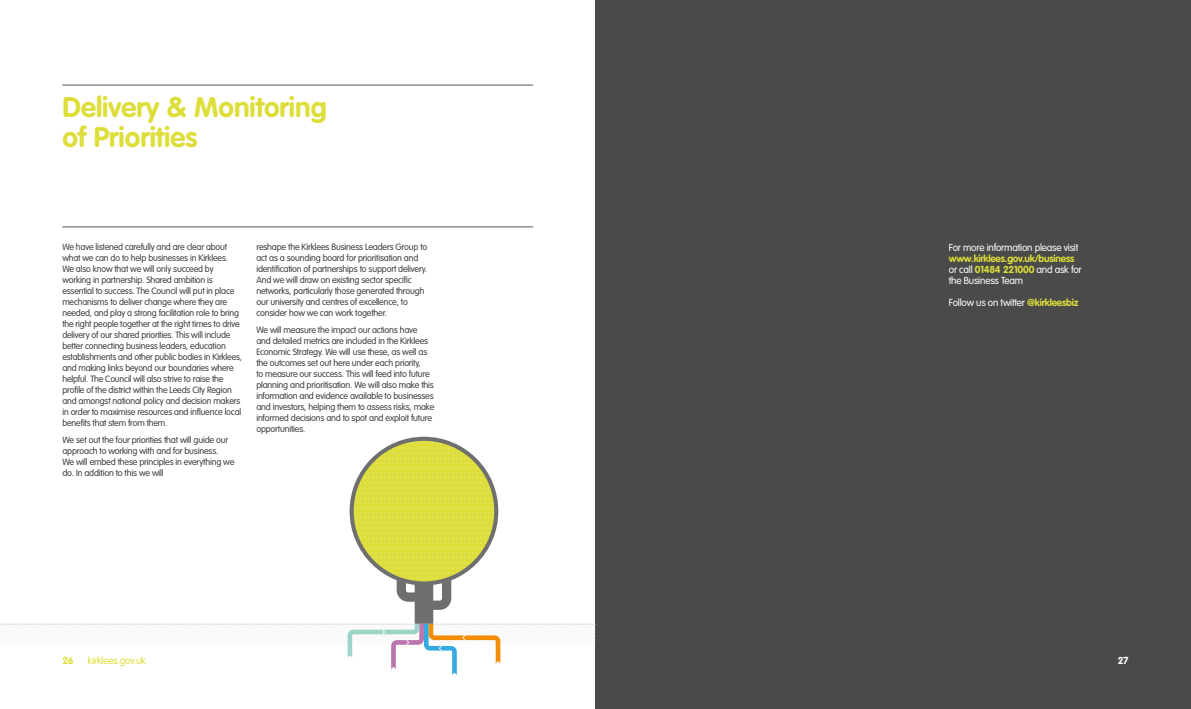
<style>
.page{position:relative;width:1191px;height:709px;background:#fff}
.page>*{position:absolute;margin:0;border:0;box-sizing:border-box;transform-origin:0 0}
.t1{font:700 28px/30px "VAG Rounded LT";color:#ddde3a}
.t2{font:700 10px/11px "VAG Rounded LT";letter-spacing:-.02em;color:#ddde3a}
.t3{font:300 10px "VAG Rounded LT";letter-spacing:-.02em;color:#fff}
.t4{font:300 10px "VAG Rounded LT";letter-spacing:-.02em;color:#ddde3a}
.t5{font:700 10px "VAG Rounded LT";color:#fff}
.t6{font:300 9px/11px "VAG Rounded LT";letter-spacing:-.02em;color:#3c3c3b}
.s1{font-weight:300;color:#fff}
.s2{font-weight:700;color:#ddde3a}
</style>
<div class="page">
<div style="left:595px;top:0;width:596px;height:709px;background:#4a4a49"></div>
<hr style="left:62px;top:85px;width:471px;height:1px;background:#575756">
<hr style="left:62px;top:227px;width:471px;height:1px;background:#575756">
<svg style="left:0;top:437px;width:595px;height:238px"></svg>
<h1 class="t1" style="left:62px;top:93px;width:266px">Delivery &amp; Monitoring of Priorities</h1>
<p class="t6" style="left:62px;top:242px;width:181px">We have listened carefully and are clear about what we can do to help businesses in Kirklees.<br>We also know that we will only succeed by working in partnership. Shared ambition is essential to success. The Council will put in place mechanisms to deliver change where they are needed, and play a strong facilitation role to bring the right people together at the right times to drive delivery of our shared priorities. This will include better connecting business leaders, education establishments and other public bodies in Kirklees, and making links beyond our boundaries where helpful. The Council will also strive to raise the profile of the district within the Leeds City Region and amongst national policy and decision makers in order to maximise resources and influence local benefits that stem from them.</p>
<p class="t6" style="left:62px;top:435px;width:174px">We set out the four priorities that will guide our approach to working with and for business.<br>We will embed these principles in everything we do. In addition to this we will</p>
<p class="t6" style="left:256px;top:242px;width:172px">reshape the Kirklees Business Leaders Group to act as a sounding board for prioritisation and identification of partnerships to support delivery.<br>And we will draw on existing sector specific networks, particularly those generated through our university and centres of excellence, to consider how we can work together.</p>
<p class="t6" style="left:256px;top:325px;width:180px">We will measure the impact our actions have<br>and detailed metrics are included in the Kirklees Economic Strategy. We will use these, as well as the outcomes set out here under each priority,<br>to measure our success. This will feed into future planning and prioritisation. We will also make this information and evidence available to businesses and investors, helping them to assess risks, make informed decisions and to spot and exploit future opportunities.</p>
<p class="t3" style="left:948px;top:242px;width:131px">For more information please visit</p>
<p class="t2" style="left:948px;top:253px;width:134px">www.kirklees.gov.uk/business <span class="s1">or call</span> 01484 221000 <span class="s1">and ask for the Business Team</span></p>
<p class="t3" style="left:948px;top:297px;width:131px">Follow us on twitter <span class="s2">@kirkleesbiz</span></p>
<p class="t2" style="left:62px;top:655px;width:13px">26</p>
<p class="t4" style="left:88px;top:654px;width:59px">kirklees.gov.uk</p>
<p class="t5" style="left:1117px;top:654px;width:12px">27</p>
</div>
